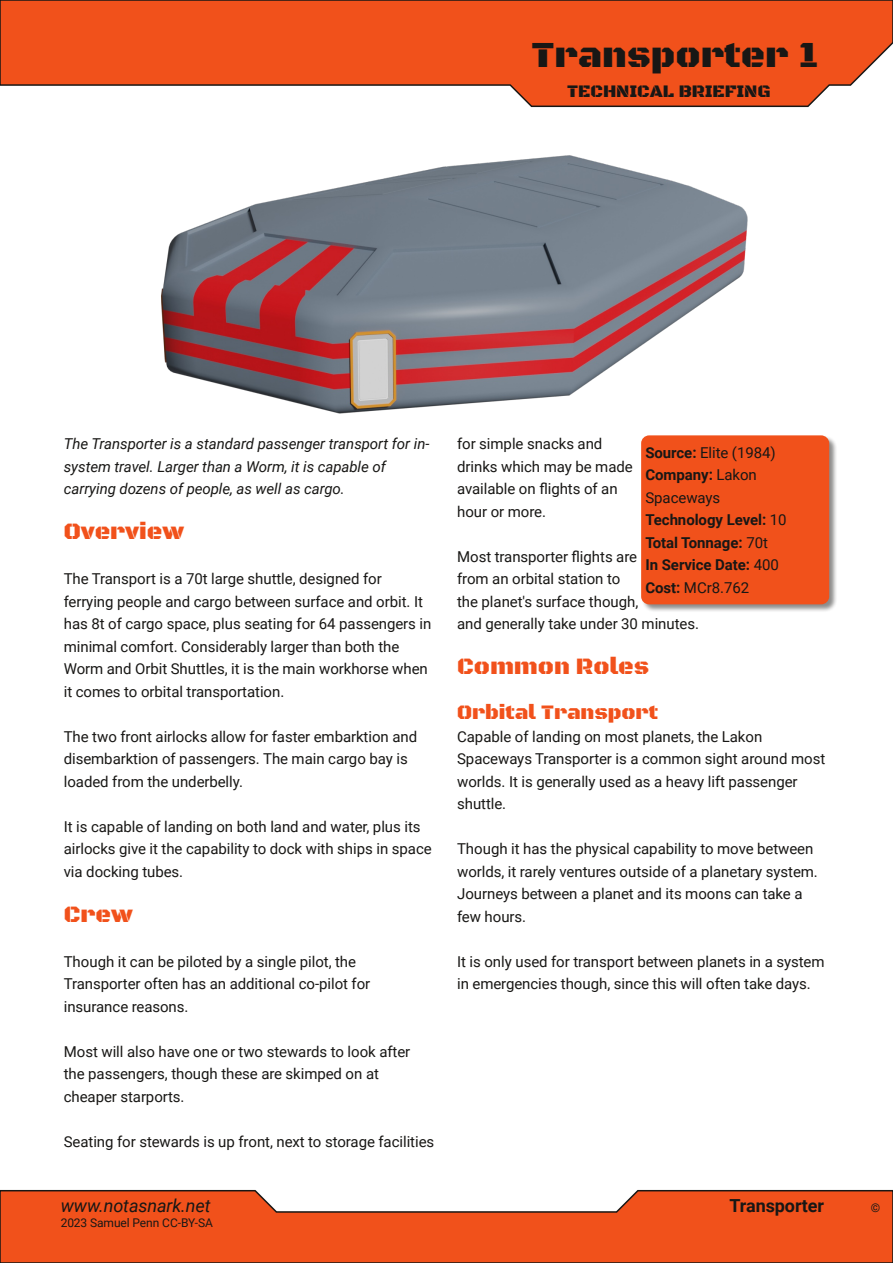
<style>
.page{position:relative;width:893px;height:1263px;background:#fff}
.page>*{position:absolute;margin:0;border:0;box-sizing:border-box;transform-origin:0 0}
.t1{font:37.5px "Black Ops One";color:#181715}
.t2{font:24px "Black Ops One";color:#f1511b}
.t3{font:21px "Black Ops One";letter-spacing:-.005em;color:#f1511b}
.t4{font:18px "Black Ops One";letter-spacing:-.005em;color:#181715}
.t5{font:italic 18px "Roboto";letter-spacing:-.005em;color:#181715}
.t6{font:700 18px "Roboto";letter-spacing:-.005em;color:#181715}
.t7{font:15px/22.5px "Roboto";letter-spacing:-.005em;color:#181715}
.t8{font:italic 15px/22.5px "Roboto";letter-spacing:-.005em;color:#181715}
.t9{font:700 15px/22.5px "Roboto";letter-spacing:-.005em;color:#181715}
.t10{font:12px "Roboto";letter-spacing:-.005em;color:#181715}
.s1{font-weight:400}
</style>
<div class="page">
<svg style="left:0;top:0;width:893px;height:108px;background:#ee693c"></svg>
<svg style="left:0;top:1189px;width:893px;height:74px;background:#eb6538"></svg>
<div style="left:641px;top:435px;width:197px;height:178px;background:#181715;opacity:.5"></div>
<div style="left:641px;top:435px;width:188px;height:169px;background:#f1511b;border-radius:8px"></div>
<img style="left:161px;top:155px;width:587px;height:259px">
<h1 class="t1" style="left:532px;top:33px;width:289px">Transporter 1</h1>
<p class="t4" style="left:567px;top:81px;width:205px">TECHNICAL BRIEFING</p>
<p class="t8" style="left:64px;top:433px;width:367px">The Transporter is a standard passenger transport for in&shy;system travel. Larger than a Worm, it is capable of carrying dozens of people, as well as cargo.</p>
<h2 class="t2" style="left:64px;top:517px;width:122px">Overview</h2>
<p class="t7" style="left:64px;top:568px;width:369px">The Transport is a 70t large shuttle, designed for ferrying people and cargo between surface and orbit. It has 8t of cargo space, plus seating for 64 passengers in minimal comfort. Considerably larger than both the Worm and Orbit Shuttles, it is the main workhorse when it comes to orbital transportation.</p>
<p class="t7" style="left:64px;top:725px;width:355px">The two front airlocks allow for faster embarktion and disembarktion of passengers. The main cargo bay is loaded from the underbelly.</p>
<p class="t7" style="left:64px;top:815px;width:369px">It is capable of landing on both land and water, plus its airlocks give it the capability to dock with ships in space via docking tubes.</p>
<h2 class="t2" style="left:64px;top:900px;width:70px">Crew</h2>
<p class="t7" style="left:64px;top:950px;width:308px">Though it can be piloted by a single pilot, the<br>Transporter often has an additional co-pilot for insurance reasons.</p>
<p class="t7" style="left:64px;top:1040px;width:348px">Most will also have one or two stewards to look after the passengers, though these are skimped on at cheaper starports.</p>
<p class="t7" style="left:64px;top:1130px;width:372px">Seating for stewards is up front, next to storage facilities</p>
<p class="t7" style="left:457px;top:433px;width:177px">for simple snacks and drinks which may be made available on flights of an hour or more.</p>
<p class="t7" style="left:457px;top:545px;width:243px">Most transporter flights are<br>from an orbital station to<br>the planet's surface though,<br>and generally take under 30 minutes.</p>
<h2 class="t2" style="left:457px;top:652px;width:193px">Common Roles</h2>
<h3 class="t3" style="left:457px;top:700px;width:202px">Orbital Transport</h3>
<p class="t7" style="left:457px;top:725px;width:370px">Capable of landing on most planets, the Lakon Spaceways Transporter is a common sight around most worlds. It is generally used as a heavy lift passenger shuttle.</p>
<p class="t7" style="left:457px;top:838px;width:362px">Though it has the physical capability to move between worlds, it rarely ventures outside of a planetary system.<br>Journeys between a planet and its moons can take a few hours.</p>
<p class="t7" style="left:457px;top:950px;width:369px">It is only used for transport between planets in a system in emergencies though, since this will often take days.</p>
<p class="t9" style="left:645px;top:441px;width:143px">Source: <span class="s1">Elite (1984)<br></span>Company: <span class="s1">Lakon<br>Spaceways<br></span>Technology Level: <span class="s1">10<br></span>Total Tonnage: <span class="s1">70t<br></span>In Service Date: <span class="s1">400<br></span>Cost: <span class="s1">MCr8.762</span></p>
<p class="t5" style="left:61px;top:1196px;width:151px">www.notasnark.net</p>
<p class="t6" style="left:729px;top:1196px;width:96px">Transporter</p>
<p class="t10" style="left:871px;top:1201px;width:11px">©</p>
<p class="t10" style="left:61px;top:1216px;width:154px">2023 Samuel Penn CC-BY-SA</p>
</div>
